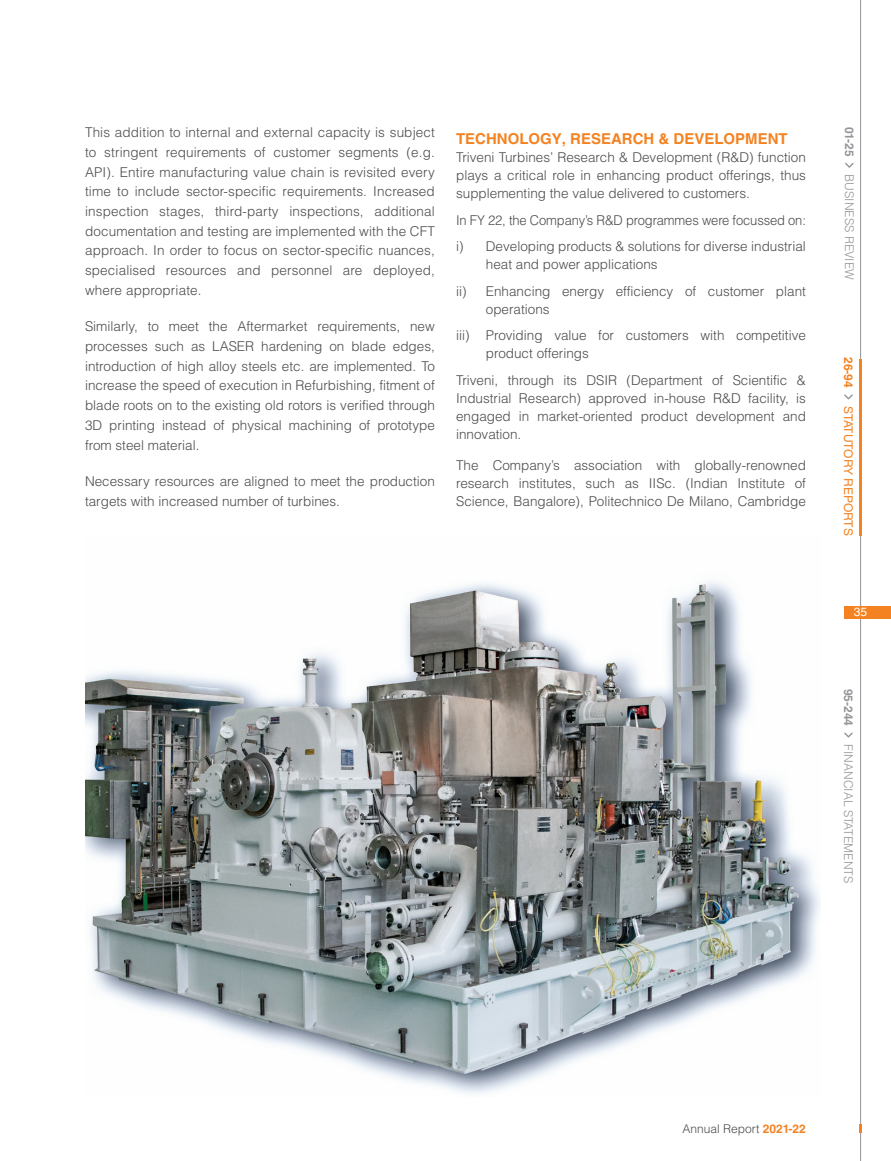
<style>
.page{position:relative;width:891px;height:1161px;background:#fff}
.page>*{position:absolute;margin:0;border:0;box-sizing:border-box;transform-origin:0 0}
.t1{font:700 15px "Helvetica LT Std";color:#f58220}
.t2{font:300 13.5px/19.6px "Helvetica LT Std";color:#4b4c4d;text-align:justify}
.t3{font:300 13.5px/26.5px "Helvetica LT Std";color:#4b4c4d;scale:.96 1}
.t4{font:300 12px "Helvetica LT Std";color:#939598}
.t5{font:300 12px "Helvetica LT Std";color:#4b4c4d}
.t6{font:12px "Helvetica LT Std";color:#f58220}
.t7{font:700 12px "Helvetica LT Std";color:#939598}
.t8{font:700 12px "Helvetica LT Std";color:#f58220}
.t9{font:12px "Helvetica LT Std";color:#fff}
.s1{font-weight:700;color:#f58220}
</style>
<div class="page">
<img style="left:85px;top:581px;width:735px;height:513px">
<hr style="left:860px;top:0;width:1px;height:1161px;background:#939598">
<svg style="left:845px;top:163px;width:9px;height:5px"></svg>
<svg style="left:844px;top:394px;width:9px;height:5px"></svg>
<svg style="left:844px;top:733px;width:9px;height:5px"></svg>
<hr style="left:859px;top:359px;width:3px;height:177px;background:#f58220">
<div style="left:844px;top:606px;width:47px;height:13px;background:#f58220"></div>
<svg style="left:859px;top:1125px;width:3px;height:8px"></svg>
<p class="t2" style="left:85px;top:123px;width:351px">This addition to internal and external capacity is subject to stringent requirements of customer segments (e.g.<br>API). Entire manufacturing value chain is revisited every time to include sector-specific requirements. Increased inspection stages, third-party inspections, additional documentation and testing are implemented with the CFT approach. In order to focus on sector-specific nuances, specialised resources and personnel are deployed, where appropriate.</p>
<p class="t2" style="left:85px;top:317px;width:351px">Similarly, to meet the Aftermarket requirements, new processes such as LASER hardening on blade edges, introduction of high alloy steels etc. are implemented. To increase the speed of execution in Refurbishing, fitment of blade roots on to the existing old rotors is verified through 3D printing instead of physical machining of prototype from steel material.</p>
<p class="t2" style="left:85px;top:471px;width:351px">Necessary resources are aligned to meet the production targets with increased number of turbines.</p>
<p class="t1" style="left:456px;top:130px;width:333px">TECHNOLOGY, RESEARCH &amp; DEVELOPMENT</p>
<p class="t2" style="left:456px;top:148px;width:351px;line-height:18px">Triveni Turbines’ Research &amp; Development (R&amp;D) function plays a critical role in enhancing product offerings, thus supplementing the value delivered to customers.</p>
<p class="t3" style="left:456px;top:206px;width:366px">In FY 22, the Company’s R&amp;D programmes were focussed on: i) Developing products &amp; solutions for diverse industrial</p>
<p class="t2" style="left:456px;top:251px;width:351px;line-height:26.5px;text-indent:30px">heat and power applications<br>ii) Enhancing energy efficiency of customer plant</p>
<p class="t2" style="left:456px;top:296px;width:351px;line-height:26.5px;text-indent:30px">operations<br>iii) Providing value for customers with competitive</p>
<p class="t2" style="left:456px;top:340px;width:351px;line-height:26.5px;text-indent:30px">product offerings<br>Triveni, through its DSIR (Department of Scientific &amp;</p>
<p class="t2" style="left:456px;top:389px;width:351px;line-height:18px">Industrial Research) approved in-house R&amp;D facility, is engaged in market-oriented product development and innovation.</p>
<p class="t2" style="left:456px;top:456px;width:351px;line-height:18px">The Company’s association with globally-renowned research institutes, such as IISc. (Indian Institute of Science, Bangalore), Politechnico De Milano, Cambridge</p>
<p class="t7" style="left:857px;top:127px;width:31px;rotate:90deg">01-25</p>
<p class="t4" style="left:857px;top:174px;width:107px;rotate:90deg">BUSINESS REVIEW</p>
<p class="t8" style="left:856px;top:357px;width:32px;rotate:90deg">26-94</p>
<p class="t6" style="left:855px;top:406px;width:131px;rotate:90deg">STATUTORY REPORTS</p>
<p class="t9" style="left:854px;top:605px;width:15px">35</p>
<p class="t7" style="left:856px;top:689px;width:39px;rotate:90deg">95-244</p>
<p class="t4" style="left:856px;top:744px;width:141px;rotate:90deg">FINANCIAL STATEMENTS</p>
<p class="t5" style="left:683px;top:1122px;width:125px">Annual Report <span class="s1">2021-22</span></p>
</div>
